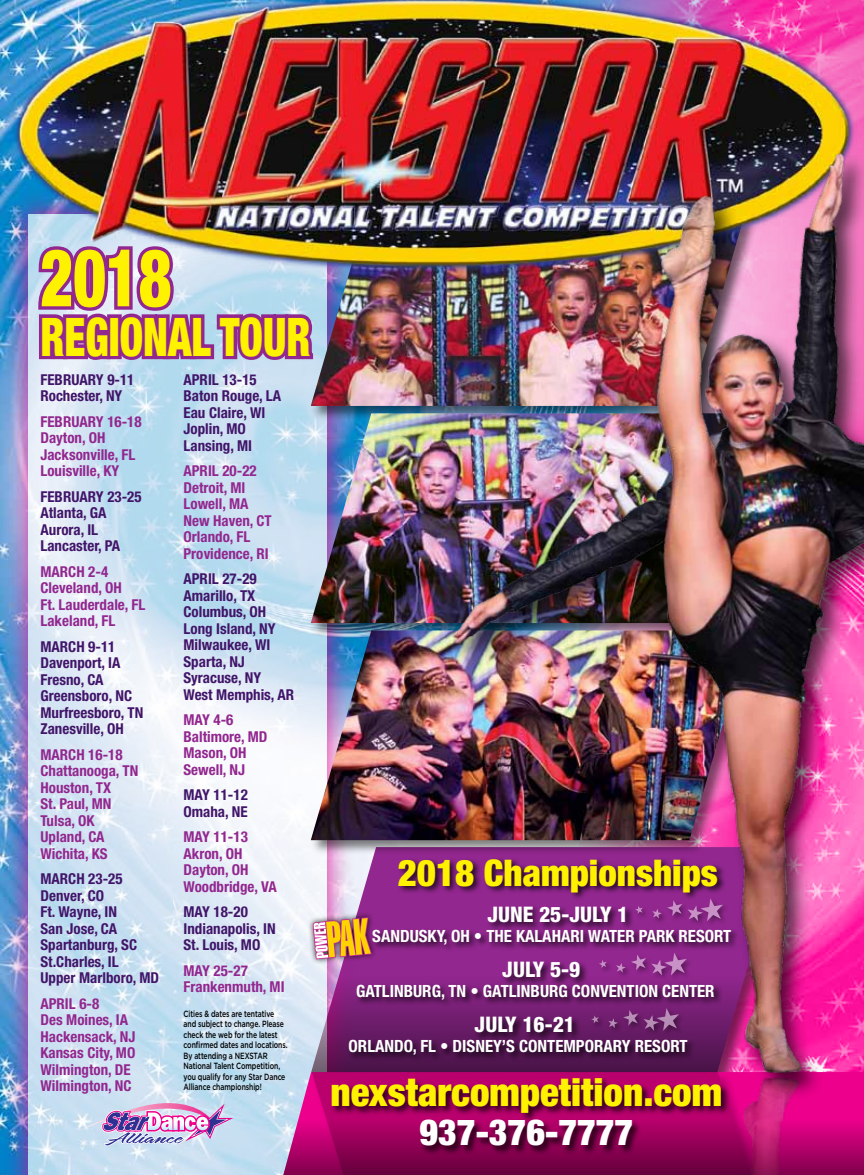
<style>
.page{position:relative;width:864px;height:1175px;background:#fff}
.page>*{position:absolute;margin:0;border:0;box-sizing:border-box;transform-origin:0 0}
.t1{font:900 condensed 79.95px "Helvetica Neue";color:#fff200;scale:.79 1}
.t2{font:900 condensed 53.25px "Helvetica Neue";color:#fff200;scale:.79 1}
.t3{font:900 condensed 39px "Helvetica Neue";color:#fff200}
.t4{font:900 condensed 36.75px "Helvetica Neue";color:#fff200}
.t5{font:900 condensed 36px "Helvetica Neue";color:#fff}
.t6{font:800 condensed 21.45px "Helvetica Neue";color:#fff}
.t7{font:700 condensed 16.8px "Helvetica Neue";color:#fff}
.t8{font:700 condensed 15px/16.5px "Helvetica Neue";color:#411569}
.t9{font:700 condensed 15px/16.5px "Helvetica Neue";color:#92278f}
.t10{font:500 9px/10.5px "Gotham";letter-spacing:-.01em;color:#000;scale:.76 1}
</style>
<div class="page">
<img style="left:3px;top:189px;width:25px;height:985px">
<svg style="left:28px;top:272px;width:283px;height:902px;background:#d4e6f4"></svg>
<svg style="left:33px;top:272px;width:277px;height:92px;background:#a97abb"></svg>
<svg style="left:311px;top:855px;width:105px;height:215px;background:#b58bb5"></svg>
<svg style="left:279px;top:1072px;width:585px;height:102px;background:#c155a1"></svg>
<svg style="left:312px;top:1072px;width:385px;height:102px;background:#86004e"></svg>
<div style="left:331px;top:1076px;width:399px;height:79px;background:#000;opacity:.75"></div>
<img style="left:311px;top:272px;width:105px;height:134px">
<img style="left:311px;top:413px;width:105px;height:210px">
<img style="left:311px;top:630px;width:105px;height:210px">
<img style="left:10px;top:0;width:847px;height:272px">
<img style="left:697px;top:1109px;width:143px;height:65px">
<div style="left:347px;top:856px;width:394px;height:207px;background:#000;opacity:.75"></div>
<div style="left:307px;top:911px;width:70px;height:54px;background:#000;opacity:.8"></div>
<svg style="left:313px;top:917px;width:59px;height:42px;background:#d4985d"></svg>
<svg style="left:78px;top:1097px;width:162px;height:50px;background:#c6badd"></svg>
<img style="left:416px;top:140px;width:448px;height:969px">
<h1 class="t1" style="left:40px;top:228px;width:167px">2018</h1>
<h2 class="t2" style="left:40px;top:304px;width:331px">Regional Tour</h2>
<p class="t8" style="left:40px;top:371px;width:96px">February 9-11<br>Rochester, NY</p>
<p class="t9" style="left:40px;top:413px;width:103px">February 16-18<br>Dayton, OH<br>Jacksonville, FL<br>Louisville, KY</p>
<p class="t8" style="left:40px;top:488px;width:103px">February 23-25<br>Atlanta, GA<br>Aurora, IL<br>Lancaster, PA</p>
<p class="t9" style="left:40px;top:563px;width:106px">March 2-4<br>Cleveland, OH<br>Ft. Lauderdale, FL<br>Lakeland, FL</p>
<p class="t8" style="left:40px;top:638px;width:104px">March 9-11<br>Davenport, IA<br>Fresno, CA<br>Greensboro, NC<br>Murfreesboro, TN<br>Zanesville, OH</p>
<p class="t9" style="left:40px;top:746px;width:99px">March 16-18<br>Chattanooga, TN<br>Houston, TX<br>St. Paul, MN<br>Tulsa, OK<br>Upland, CA<br>Wichita, KS</p>
<p class="t8" style="left:40px;top:870px;width:120px">March 23-25<br>Denver, CO<br>Ft. Wayne, IN<br>San Jose, CA<br>Spartanburg, SC<br>St.Charles, IL<br>Upper Marlboro, MD</p>
<p class="t9" style="left:40px;top:995px;width:96px">April 6-8<br>Des Moines, IA<br>Hackensack, NJ<br>Kansas City, MO<br>Wilmington, DE<br>Wilmington, NC</p>
<p class="t8" style="left:184px;top:371px;width:99px">April 13-15<br>Baton Rouge, LA<br>Eau Claire, WI<br>Joplin, MO<br>Lansing, MI</p>
<p class="t9" style="left:184px;top:462px;width:90px">April 20-22<br>Detroit, MI<br>Lowell, MA<br>New Haven, CT<br>Orlando, FL<br>Providence, RI</p>
<p class="t8" style="left:184px;top:570px;width:104px">April 27-29<br>Amarillo, TX<br>Columbus, OH<br>Long Island, NY<br>Milwaukee, WI<br>Sparta, NJ<br>Syracuse, NY<br>West Memphis, AR</p>
<p class="t9" style="left:184px;top:711px;width:86px">May 4-6<br>Baltimore, MD<br>Mason, OH<br>Sewell, NJ</p>
<p class="t8" style="left:184px;top:786px;width:66px">May 11-12<br>Omaha, NE</p>
<p class="t9" style="left:184px;top:828px;width:95px">May 11-13<br>Akron, OH<br>Dayton, OH<br>Woodbridge, VA</p>
<p class="t8" style="left:184px;top:903px;width:94px">May 18-20<br>Indianapolis, IN<br>St. Louis, MO</p>
<p class="t9" style="left:184px;top:962px;width:103px">May 25-27<br>Frankenmuth, MI</p>
<p class="t10" style="left:184px;top:1008px;width:139px">Cities &amp; dates are tentative and subject to change. Please check the web for the latest confirmed dates and locations.<br>By attending a NEXSTAR<br>National Talent Competition, you qualify for any Star Dance<br>Alliance championship!</p>
<h3 class="t4" style="left:398px;top:849px;width:322px">2018 Championships</h3>
<h3 class="t6" style="left:487px;top:901px;width:142px">JUNE 25-JULY 1</h3>
<p class="t7" style="left:372px;top:925px;width:361px">SANDUSKY, OH • THE KALAHARI WATER PARK RESORT</p>
<h3 class="t6" style="left:502px;top:956px;width:22px">July</h3>
<h3 class="t6" style="left:550px;top:956px;width:32px">5-9</h3>
<p class="t7" style="left:356px;top:980px;width:18px">Gatlin</p>
<p class="t7" style="left:404px;top:980px;width:97px">burg, TN • Gatlin</p>
<p class="t7" style="left:531px;top:980px;width:20px">burg</p>
<p class="t7" style="left:572px;top:980px;width:46px">Convention</p>
<p class="t7" style="left:662px;top:980px;width:19px">Center</p>
<h3 class="t6" style="left:475px;top:1011px;width:102px">JULY 16-21</h3>
<p class="t7" style="left:349px;top:1035px;width:340px">ORLANDO, FL • DISNEY’S CONTEMPORARY RESORT</p>
<h3 class="t3" style="left:331px;top:1068px;width:393px">nexstarcompetition.com</h3>
<h3 class="t5" style="left:420px;top:1110px;width:215px">937-376-7777</h3>
</div>
